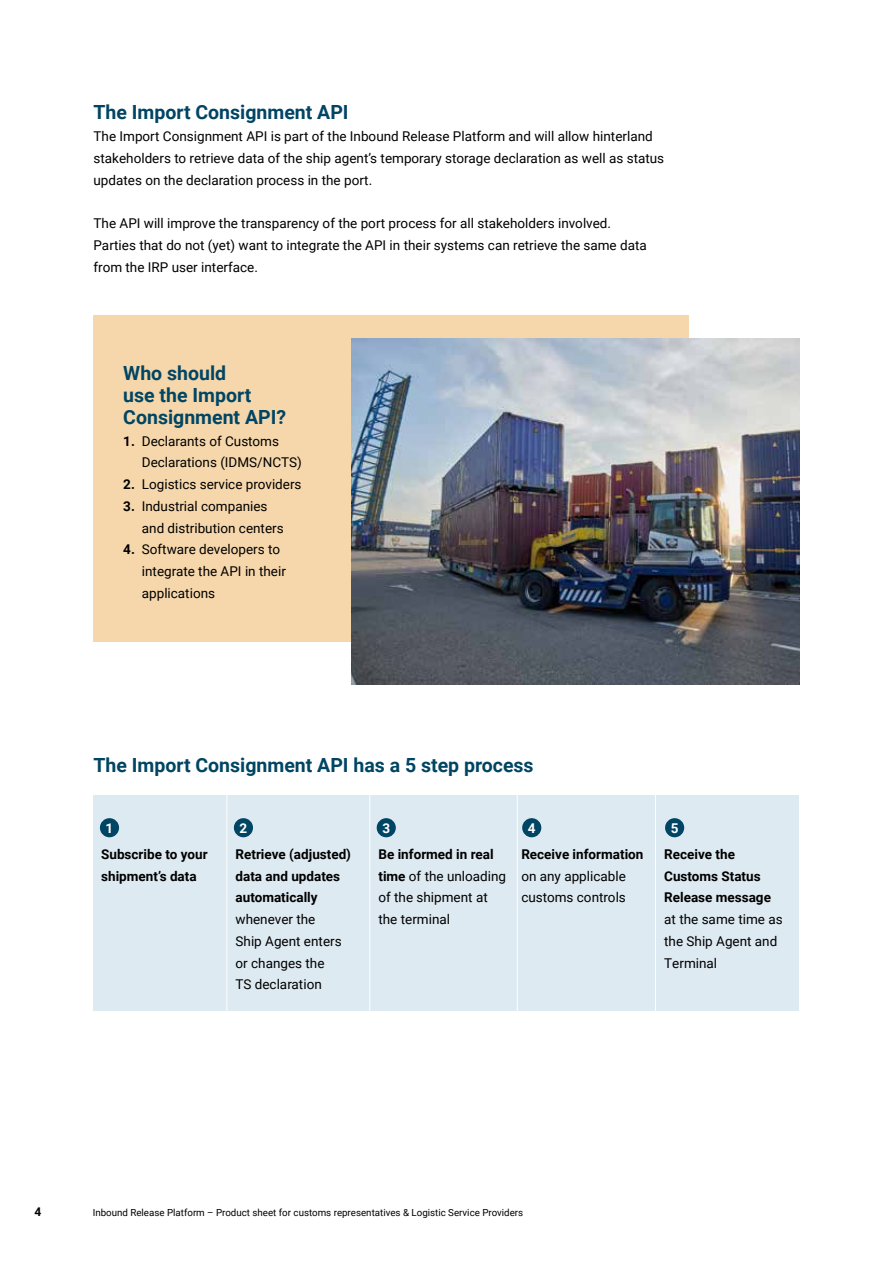
<style>
.page{position:relative;width:893px;height:1263px;background:#fff}
.page>*{position:absolute;margin:0;border:0;box-sizing:border-box;transform-origin:0 0}
.t1{font:700 19.5px/21.8px "Roboto";color:#004563}
.t2{font:13.5px/21.8px "Roboto";color:#000}
.t3{font:700 13.5px/21.8px "Roboto";color:#000}
.t4{font:700 13.5px "Roboto";color:#fff}
.t5{font:700 12px "Roboto";color:#000}
.t6{font:9.75px "Roboto";color:#000}
.s1{font-weight:700}
</style>
<div class="page">
<div style="left:93px;top:315px;width:596px;height:326px;background:#f6d7ab"></div>
<div style="left:94px;top:795px;width:705px;height:215px;background:#deeaf1"></div>
<div style="left:100px;top:818px;width:19px;height:19px;background:#004563;border-radius:50%"></div>
<div style="left:234px;top:818px;width:19px;height:19px;background:#004563;border-radius:50%"></div>
<div style="left:377px;top:818px;width:19px;height:19px;background:#004563;border-radius:50%"></div>
<div style="left:522px;top:818px;width:19px;height:19px;background:#004563;border-radius:50%"></div>
<div style="left:665px;top:818px;width:19px;height:19px;background:#004563;border-radius:50%"></div>
<hr style="left:226px;top:783px;width:1px;height:230px;background:#fff">
<hr style="left:369px;top:783px;width:1px;height:230px;background:#fff">
<hr style="left:517px;top:783px;width:1px;height:230px;background:#fff">
<hr style="left:655px;top:783px;width:1px;height:230px;background:#fff">
<img style="left:351px;top:338px;width:448px;height:347px">
<h1 class="t1" style="left:94px;top:101px;width:257px">The Import Consignment API</h1>
<p class="t2" style="left:94px;top:125px;width:572px">The Import Consignment API is part of the Inbound Release Platform and will allow hinterland stakeholders to retrieve data of the ship agent’s temporary storage declaration as well as status updates on the declaration process in the port.</p>
<p class="t2" style="left:94px;top:212px;width:555px">The API will improve the transparency of the port process for all stakeholders involved.<br>Parties that do not (yet) want to integrate the API in their systems can retrieve the same data from the IRP user interface.</p>
<h1 class="t1" style="left:123px;top:362px;width:164px">Who should<br>use the Import<br>Consignment API?</h1>
<p class="t2" style="left:142px;top:429px;width:161px;text-indent:-19px"><span class="s1">1.</span> Declarants of Customs<br>Declarations (IDMS/NCTS)</p>
<p class="t2" style="left:123px;top:473px;width:180px"><span class="s1">2.</span> Logistics service providers</p>
<p class="t2" style="left:142px;top:495px;width:143px;text-indent:-19px"><span class="s1">3.</span> Industrial companies and distribution centers</p>
<p class="t2" style="left:142px;top:538px;width:146px;text-indent:-19px"><span class="s1">4.</span> Software developers to integrate the API in their applications</p>
<h1 class="t1" style="left:94px;top:753px;width:442px">The Import Consignment API has a 5 step process</h1>
<p class="t4" style="left:106px;top:818px;width:9px">1</p>
<p class="t4" style="left:240px;top:818px;width:9px">2</p>
<p class="t4" style="left:382px;top:818px;width:9px">3</p>
<p class="t4" style="left:528px;top:818px;width:9px">4</p>
<p class="t4" style="left:671px;top:818px;width:9px">5</p>
<p class="t3" style="left:101px;top:843px;width:108px">Subscribe to your shipment’s data</p>
<p class="t3" style="left:236px;top:843px;width:117px">Retrieve (adjusted) data and updates automatically</p>
<p class="t2" style="left:236px;top:908px;width:108px">whenever the<br>Ship Agent enters or changes the<br>TS declaration</p>
<p class="t2" style="left:378px;top:843px;width:129px"><span class="s1">Be informed in real time</span> of the unloading of the shipment at the terminal</p>
<p class="t3" style="left:521px;top:843px;width:124px">Receive information</p>
<p class="t3" style="left:664px;top:843px;width:108px">Receive the<br>Customs Status<br>Release message</p>
<p class="t2" style="left:664px;top:908px;width:120px">at the same time as the Ship Agent and<br>Terminal</p>
<p class="t2" style="left:521px;top:864px;width:106px">on any applicable customs controls</p>
<p class="t5" style="left:35px;top:1203px;width:8px">4</p>
<p class="t6" style="left:93px;top:1205px;width:432px">Inbound Release Platform – Product sheet for customs representatives &amp; Logistic Service Providers</p>
</div>
